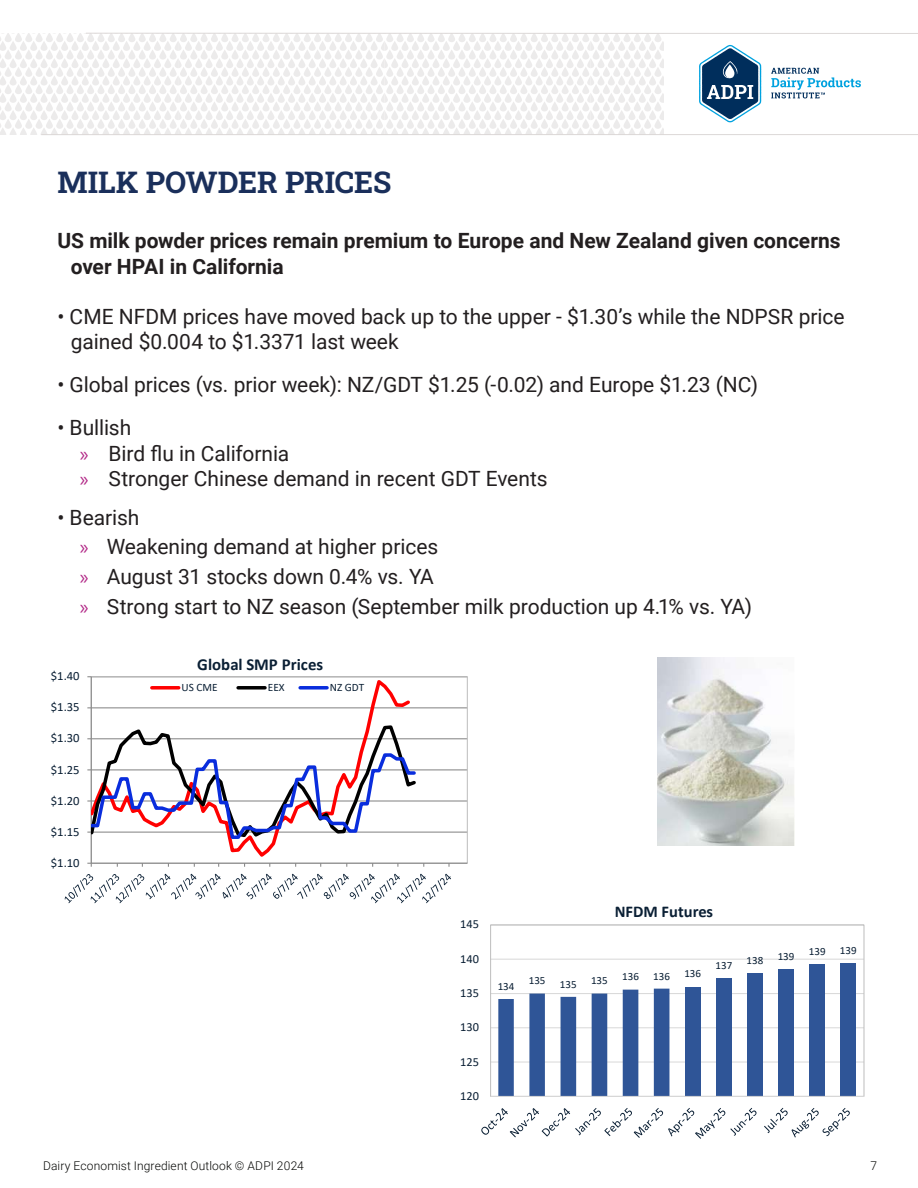
<style>
.page{position:relative;width:918px;height:1188px;background:#fff}
.page>*{position:absolute;margin:0;border:0;box-sizing:border-box;transform-origin:0 0}
.t1{font:700 30px "Roboto Slab";color:#1a2f5b}
.t2{font:21px/29.7px "Roboto";letter-spacing:-.005em;color:#231f20}
.t3{font:700 21px/25.5px "Roboto";color:#231f20}
.t4{font:700 16.8px "Calibri";color:#0a1f34}
.t5{font:700 16.5px "Calibri";color:#0a1f34}
.t6{font:12.6px "Calibri";color:#0a1f34}
.t7{font:12.3px "Calibri";color:#0a1f34}
.t8{font:300 12px "Roboto";letter-spacing:.01em;color:#040503}
.t9{font:11.25px "Calibri";letter-spacing:-.005em;color:#0a1f34}
.t10{font:11.1px "Calibri";color:#0a1f34}
.s1{font-family:"Myriad Pro";color:#b22887}
</style>
<div class="page">
<div style="left:0;top:33px;width:663px;height:101px;background:#f6f5f5"></div>
<svg style="left:699px;top:45px;width:62px;height:77px"></svg>
<svg style="left:771px;top:68px;width:90px;height:30px"></svg>
<hr style="left:86px;top:33px;width:832px;height:1px;background:#dcd8d7">
<hr style="left:41px;top:134px;width:877px;height:1px;background:#dcd8d7">
<img style="left:658px;top:657px;width:137px;height:188px">
<hr style="left:91px;top:832px;width:376px;height:1px;background:#868686">
<hr style="left:91px;top:800px;width:376px;height:2px;background:#868686">
<hr style="left:91px;top:769px;width:376px;height:1px;background:#868686">
<hr style="left:91px;top:738px;width:376px;height:1px;background:#868686">
<hr style="left:91px;top:707px;width:376px;height:1px;background:#868686">
<hr style="left:91px;top:677px;width:1px;height:186px;background:#868686">
<hr style="left:91px;top:863px;width:376px;height:1px;background:#868686">
<svg style="left:91px;top:677px;width:322px;height:183px"></svg>
<svg style="left:87px;top:723px;width:332px;height:118px"></svg>
<svg style="left:65px;top:874px;width:386px;height:29px"></svg>
<svg style="left:152px;top:686px;width:27px;height:4px"></svg>
<svg style="left:238px;top:686px;width:27px;height:4px"></svg>
<svg style="left:300px;top:686px;width:27px;height:4px"></svg>
<div style="left:450px;top:891px;width:428px;height:257px;background:#fff"></div>
<hr style="left:491px;top:1062px;width:373px;height:1px;background:#d9d9d9">
<hr style="left:491px;top:1027px;width:373px;height:1px;background:#d9d9d9">
<hr style="left:491px;top:993px;width:373px;height:1px;background:#d9d9d9">
<hr style="left:491px;top:959px;width:373px;height:1px;background:#d9d9d9">
<div style="left:490px;top:924px;width:375px;height:173px;border:1px solid #bfbfbf"></div>
<div style="left:685px;top:987px;width:16px;height:109px;background:#2f5597"></div>
<div style="left:716px;top:978px;width:16px;height:118px;background:#2f5597"></div>
<div style="left:747px;top:973px;width:16px;height:123px;background:#2f5597"></div>
<div style="left:778px;top:970px;width:16px;height:126px;background:#2f5597"></div>
<div style="left:810px;top:964px;width:15px;height:132px;background:#2f5597"></div>
<div style="left:841px;top:963px;width:15px;height:133px;background:#2f5597"></div>
<svg style="left:498px;top:989px;width:171px;height:107px"></svg>
<hr style="left:491px;top:1096px;width:373px;height:1px;background:#d9d9d9">
<svg style="left:481px;top:1108px;width:276px;height:31px"></svg>
<svg style="left:764px;top:1108px;width:86px;height:30px"></svg>
<h1 class="t1" style="left:57px;top:162px;width:335px">MILK POWDER PRICES</h1>
<p class="t3" style="left:71px;top:227px;width:771px;text-indent:-14px">US milk powder prices remain premium to Europe and New Zealand given concerns over HPAI in California</p>
<p class="t2" style="left:71px;top:303px;width:775px;line-height:25.5px;text-indent:-14px">• CME NFDM prices have moved back up to the upper - $1.30’s while the NDPSR price gained $0.004 to $1.3371 last week</p>
<p class="t2" style="left:57px;top:369px;width:702px">• Global prices (vs. prior week): NZ/GDT $1.25 (-0.02) and Europe $1.23 (NC)</p>
<p class="t2" style="left:80px;top:415px;width:469px;line-height:25.2px;text-indent:-22px">• Bullish<br><span class="s1">»</span> Bird flu in California<br><span class="s1">»</span> Stronger Chinese demand in recent GDT Events</p>
<p class="t2" style="left:80px;top:502px;width:674px;text-indent:-22px">• Bearish<br><span class="s1">»</span> Weakening demand at higher prices<br><span class="s1">»</span> August 31 stocks down 0.4% vs. YA<br><span class="s1">»</span> Strong start to NZ season (September milk production up 4.1% vs. YA)</p>
<p class="t6" style="left:51px;top:667px;width:30px">$1.40</p>
<p class="t6" style="left:51px;top:698px;width:30px">$1.35</p>
<p class="t6" style="left:51px;top:729px;width:30px">$1.30</p>
<p class="t6" style="left:51px;top:761px;width:30px">$1.25</p>
<p class="t6" style="left:51px;top:792px;width:30px">$1.20</p>
<p class="t6" style="left:51px;top:823px;width:30px">$1.15</p>
<p class="t6" style="left:51px;top:854px;width:30px">$1.10</p>
<p class="t4" style="left:197px;top:652px;width:127px">Global SMP Prices</p>
<p class="t9" style="left:182px;top:679px;width:37px">US CME</p>
<p class="t9" style="left:268px;top:679px;width:18px">EEX</p>
<p class="t9" style="left:330px;top:679px;width:36px">NZ GDT</p>
<p class="t7" style="left:460px;top:916px;width:20px">145</p>
<p class="t7" style="left:460px;top:950px;width:20px">140</p>
<p class="t7" style="left:460px;top:984px;width:20px">135</p>
<p class="t7" style="left:460px;top:1019px;width:20px">130</p>
<p class="t7" style="left:460px;top:1053px;width:20px">125</p>
<p class="t7" style="left:460px;top:1087px;width:20px">120</p>
<p class="t5" style="left:615px;top:900px;width:100px">NFDM Futures</p>
<p class="t10" style="left:498px;top:978px;width:18px">134</p>
<p class="t10" style="left:529px;top:973px;width:18px">135</p>
<p class="t10" style="left:560px;top:976px;width:18px">135</p>
<p class="t10" style="left:591px;top:973px;width:18px">135</p>
<p class="t10" style="left:622px;top:969px;width:18px">136</p>
<p class="t10" style="left:653px;top:968px;width:18px">136</p>
<p class="t10" style="left:684px;top:966px;width:18px">136</p>
<p class="t10" style="left:715px;top:957px;width:18px">137</p>
<p class="t10" style="left:747px;top:952px;width:18px">138</p>
<p class="t10" style="left:778px;top:949px;width:18px">139</p>
<p class="t10" style="left:809px;top:943px;width:18px">139</p>
<p class="t10" style="left:840px;top:943px;width:18px">139</p>
<p class="t8" style="left:43px;top:1157px;width:262px">Dairy Economist Ingredient Outlook © ADPI 2024</p>
<p class="t8" style="left:871px;top:1157px;width:8px">7</p>
</div>
